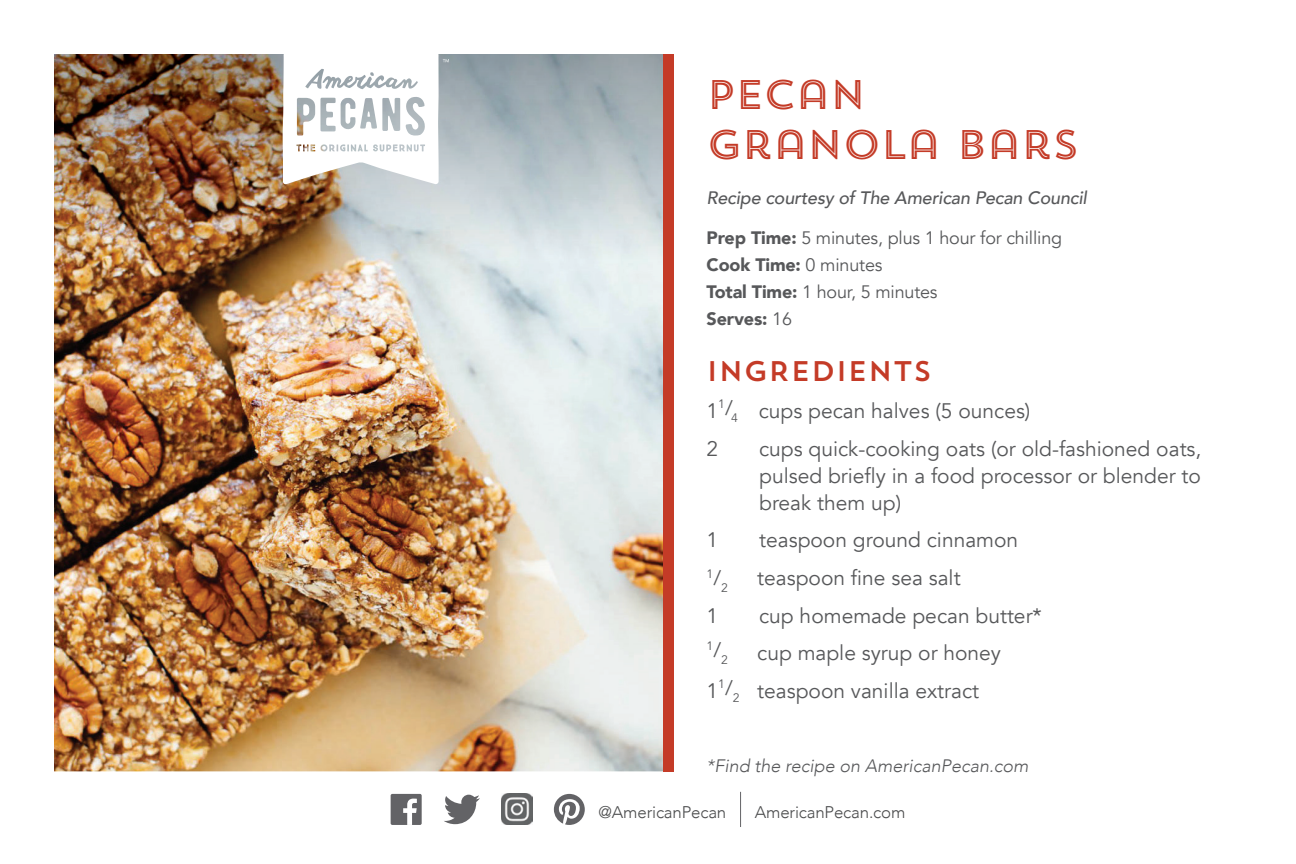
<style>
.page{position:relative;width:1296px;height:864px;background:#fff}
.page>*{position:absolute;margin:0;border:0;box-sizing:border-box;transform-origin:0 0}
.t1{font:41.1px/49.5px "Trend Sans Five";letter-spacing:-.03em;color:#c43b27}
.t2{font:28.2px "Trend Sans One";color:#c43b27}
.t3{font:21px/37.5px "Avenir";color:#57585a}
.t4{font:18px/27px "Avenir";letter-spacing:-.01em;color:#57585a}
.t5{font:italic 500 18px "Avenir";letter-spacing:-.01em;color:#57585a}
.t6{font:italic 300 18px "Avenir";color:#57585a}
.t7{font:300 16.8px "Avenir";letter-spacing:-.01em;color:#4b4c4d}
.t8{font:12.3px "Avenir";color:#57585a}
.s1{font-weight:900}
.s2{font-size:21px}
</style>
<div class="page">
<img style="left:54px;top:513px;width:609px;height:258px">
<img style="left:54px;top:54px;width:609px;height:459px">
<div style="left:663px;top:54px;width:10px;height:717px;background:#c43b27"></div>
<img style="left:502px;top:794px;width:31px;height:31px">
<svg style="left:444px;top:795px;width:36px;height:29px"></svg>
<div style="left:391px;top:794px;width:31px;height:31px;background:#636366;border-radius:2px"></div>
<svg style="left:403px;top:799px;width:14px;height:26px"></svg>
<hr style="left:740px;top:792px;width:1px;height:35px;background:#636366">
<svg style="left:554px;top:794px;width:31px;height:31px"></svg>
<svg style="left:283px;top:54px;width:166px;height:130px"></svg>
<h1 class="t1" style="left:707px;top:69px;width:374px">PECAN<br>GRANOLA BARS</h1>
<p class="t5" style="left:707px;top:187px;width:382px">Recipe courtesy of The American Pecan Council</p>
<p class="t4" style="left:707px;top:225px;width:357px"><span class="s1">Prep Time:</span> 5 minutes, plus 1 hour for chilling<br><span class="s1">Cook Time:</span> 0 minutes<br><span class="s1">Total Time:</span> 1 hour, 5 minutes<br><span class="s1">Serves:</span> 16</p>
<h2 class="t2" style="left:707px;top:353px;width:227px">INGREDIENTS</h2>
<p class="t3" style="left:707px;top:393px;width:325px">1<sup>1</sup>/<sub>4</sub> cups pecan halves (5 ounces)<br>2</p>
<p class="t3" style="left:759px;top:436px;width:444px;line-height:27px;text-align:justify">cups quick-cooking oats (or old-fashioned oats, pulsed briefly in a food processor or blender to break them up)</p>
<p class="t3" style="left:707px;top:522px;width:13px">1</p>
<p class="t3" style="left:759px;top:522px;width:261px">teaspoon ground cinnamon</p>
<p class="t8" style="left:707px;top:574px;width:23px">1<span class="s2">/</span>2</p>
<p class="t3" style="left:757px;top:559px;width:205px">teaspoon fine sea salt</p>
<p class="t3" style="left:707px;top:597px;width:13px">1</p>
<p class="t3" style="left:759px;top:597px;width:284px">cup homemade pecan butter*</p>
<p class="t8" style="left:707px;top:646px;width:23px">1<span class="s2">/</span>2</p>
<p class="t3" style="left:707px;top:635px;width:296px;text-indent:51px">cup maple syrup or honey<br>1<sup>1</sup>/<sub>2</sub> teaspoon vanilla extract</p>
<p class="t6" style="left:707px;top:755px;width:323px">*Find the recipe on AmericanPecan.com</p>
<p class="t7" style="left:599px;top:802px;width:129px">@AmericanPecan</p>
<p class="t7" style="left:755px;top:802px;width:152px">AmericanPecan.com</p>
</div>
